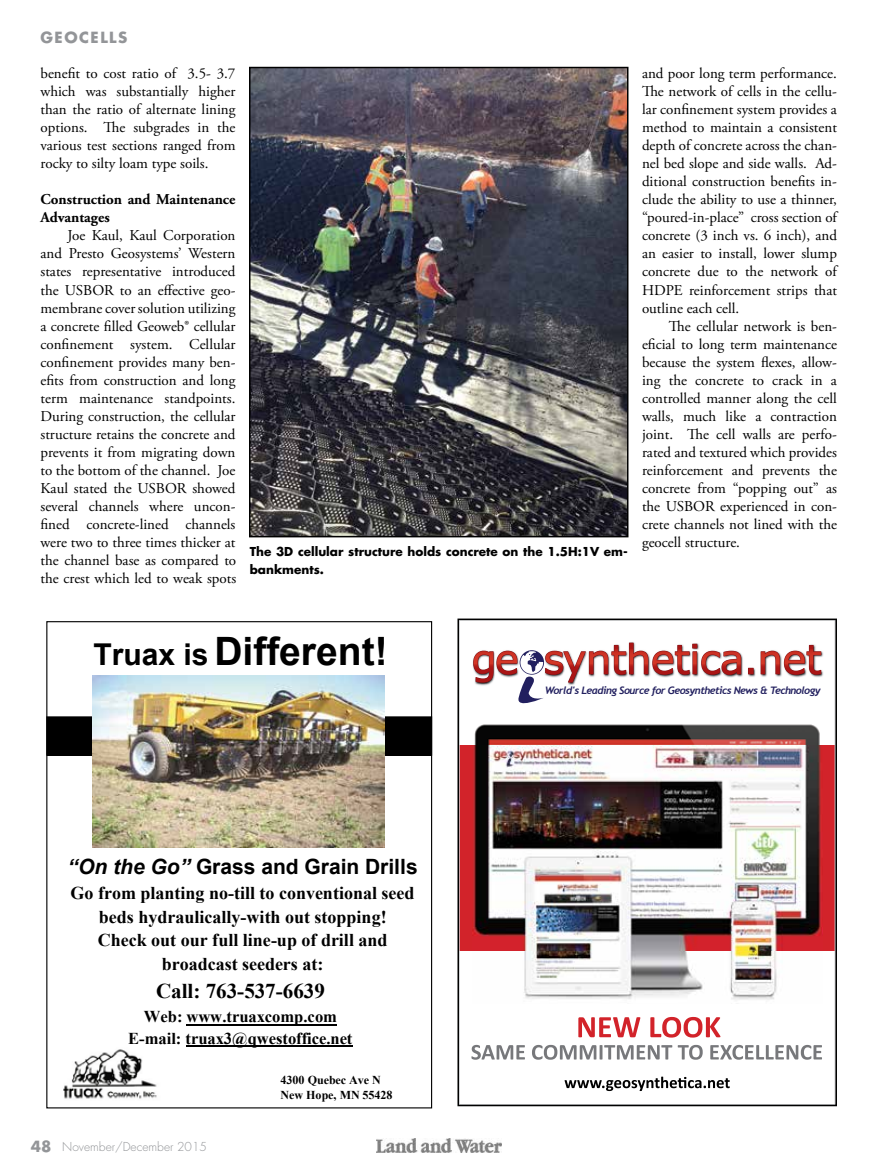
<style>
.page{position:relative;width:891px;height:1175px;background:#fff}
.page>*{position:absolute;margin:0;border:0;box-sizing:border-box;transform-origin:0 0}
.t1{font:700 39px "Arial";color:#000}
.t2{font:700 21px "Arial";color:#000}
.t3{font:700 21px "Times New Roman";letter-spacing:-.005em;color:#000}
.t4{font:700 18px/23.9px "Times New Roman";color:#000;text-align:center}
.t5{font:700 16.5px/21.8px "Times New Roman";color:#000;text-align:center}
.t6{font:15px/18px "Adobe Garamond Pro";color:#000;text-align:justify}
.t7{font:700 15px/18px "Adobe Garamond Pro";color:#000}
.t8{font:700 15px "Futura";letter-spacing:.1em;color:#939598}
.t9{font:700 12px/18px "Futura";color:#000}
.t10{font:700 12px/15.9px "Times New Roman";letter-spacing:-.005em;color:#000}
.t11{font:300 12px "Futura";color:#939598}
.t12{font:italic 700 10.35px "Trebuchet";letter-spacing:-.05em;color:#22205f}
.s1{font-size:30px}
.s2{font-style:italic}
.s3{font-weight:700;font-size:15px}
</style>
<div class="page">
<img style="left:376px;top:1138px;width:125px;height:14px">
<img style="left:252px;top:70px;width:373px;height:464px">
<div style="left:249px;top:67px;width:379px;height:470px;border:2px solid #000"></div>
<div style="left:47px;top:717px;width:385px;height:38px;background:#000"></div>
<div style="left:46px;top:716px;width:386px;height:39px;border:1px solid #000"></div>
<img style="left:93px;top:675px;width:291px;height:173px">
<img style="left:63px;top:1049px;width:94px;height:50px">
<hr style="left:187px;top:1023px;width:150px;height:2px;background:#000">
<hr style="left:186px;top:1045px;width:167px;height:2px;background:#000">
<div style="left:458px;top:745px;width:378px;height:205px;background:#d2232a"></div>
<img style="left:472px;top:724px;width:350px;height:276px">
<svg style="left:473px;top:642px;width:348px;height:62px"></svg>
<svg style="left:565px;top:1076px;width:165px;height:15px"></svg>
<svg style="left:578px;top:1016px;width:142px;height:21px"></svg>
<svg style="left:471px;top:1044px;width:351px;height:15px"></svg>
<div style="left:458px;top:618px;width:379px;height:488px;border:2px solid #000"></div>
<p class="t8" style="left:40px;top:27px;width:88px">GEOCELLS</p>
<p class="t6" style="left:40px;top:65px;width:197px">benefit to cost ratio of 3.5- 3.7 which was substantially higher than the ratio of alternate lining options. The subgrades in the various test sections ranged from rocky to silty loam type soils.</p>
<p class="t7" style="left:40px;top:191px;width:197px">Construction and Maintenance<br>Advantages</p>
<p class="t6" style="left:40px;top:227px;width:197px;text-indent:27px">Joe Kaul, Kaul Corporation and Presto Geosystems’ Western states representative introduced the USBOR to an effective geo&shy;membrane cover solution utilizing a concrete filled Geoweb® cellular confinement system. Cellular confinement provides many ben&shy;efits from construction and long term maintenance standpoints.<br>During construction, the cellular structure retains the concrete and prevents it from migrating down to the bottom of the channel. Joe Kaul stated the USBOR showed several channels where uncon&shy;fined concrete-lined channels were two to three times thicker at the channel base as compared to the crest which led to weak spots</p>
<p class="t9" style="left:250px;top:542px;width:380px">The 3D cellular structure holds concrete on the 1.5H:1V em&shy;bankments.</p>
<p class="t6" style="left:642px;top:65px;width:197px">and poor long term performance.<br>The network of cells in the cellu&shy;lar confinement system provides a method to maintain a consistent depth of concrete across the chan&shy;nel bed slope and side walls. Ad&shy;ditional construction benefits in&shy;clude the ability to use a thinner, “poured-in-place” cross section of concrete (3 inch vs. 6 inch), and an easier to install, lower slump concrete due to the network of HDPE reinforcement strips that outline each cell.</p>
<p class="t6" style="left:642px;top:317px;width:197px;text-indent:27px">The cellular network is ben&shy;eficial to long term maintenance because the system flexes, allow&shy;ing the concrete to crack in a controlled manner along the cell walls, much like a contraction joint. The cell walls are perfo&shy;rated and textured which provides reinforcement and prevents the concrete from “popping out” as the USBOR experienced in con&shy;crete channels not lined with the geocell structure.</p>
<h1 class="t1" style="left:94px;top:625px;width:296px"><span class="s1">Truax is</span> Different!</h1>
<h2 class="t2" style="left:68px;top:852px;width:352px"><span class="s2">“On the Go”</span> Grass and Grain Drills</h2>
<p class="t4" style="left:71px;top:880px;width:345px">Go from planting no-till to conventional seed beds hydraulically-with out stopping!<br>Check out our full line-up of drill and broadcast seeders at:</p>
<h2 class="t3" style="left:156px;top:977px;width:170px">Call: 763-537-6639</h2>
<p class="t5" style="left:128px;top:1005px;width:226px">Web: www.truaxcomp.com<br>E-mail: truax3@qwestoffice.net</p>
<p class="t10" style="left:281px;top:1071px;width:113px">4300 Quebec Ave N<br>New Hope, MN 55428</p>
<p class="t11" style="left:31px;top:1139px;width:178px"><span class="s3">48</span> November/December 2015</p>
<p class="t12" style="left:545px;top:684px;width:278px">World's Leading Source for Geosynthetics News &amp; Technology</p>
</div>
